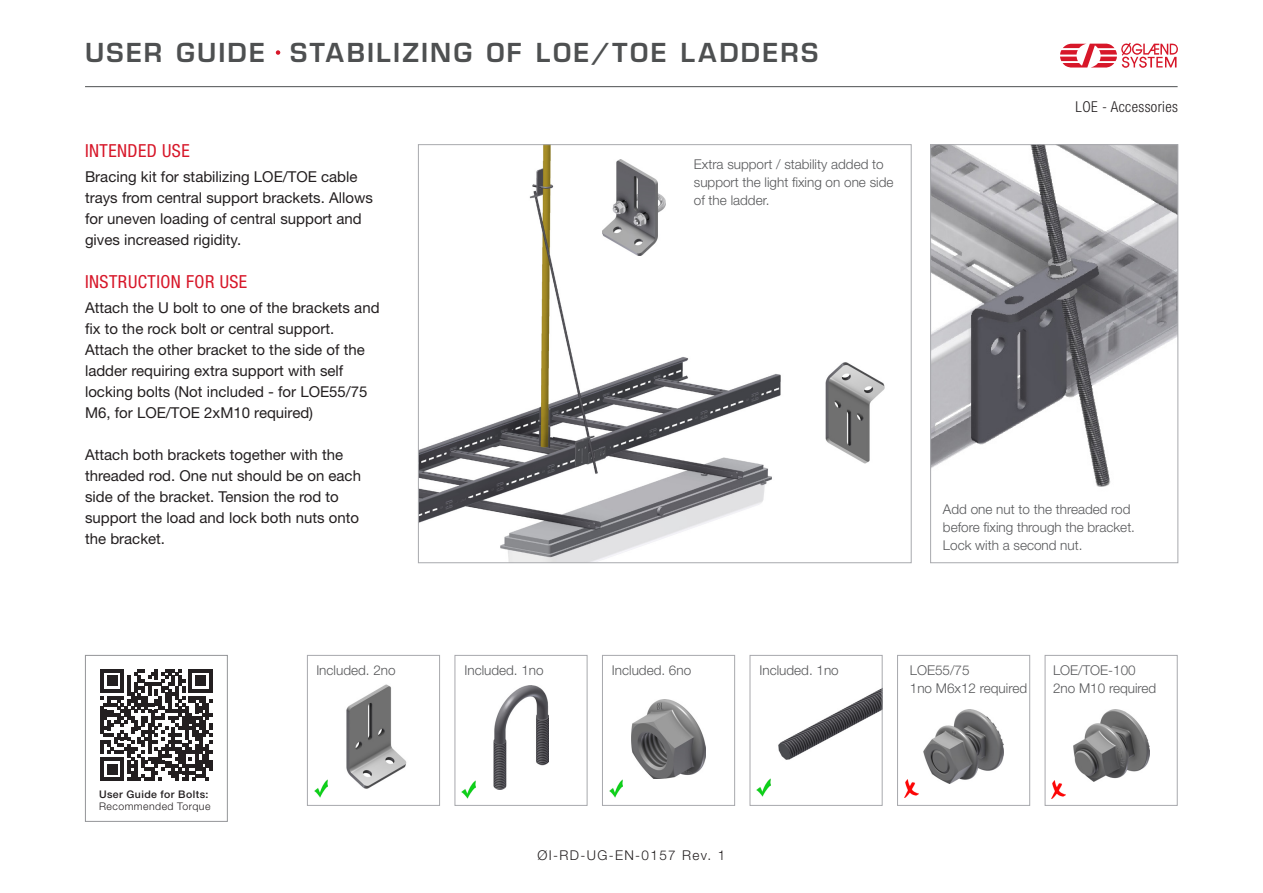
<style>
.page{position:relative;width:1263px;height:893px;background:#fff}
.page>*{position:absolute;margin:0;border:0;box-sizing:border-box;transform-origin:0 0}
.t1{font:600 25.5px "Eurostile LT Std";letter-spacing:.09em;color:#4e5051}
.t2{font:condensed 18px "Helvetica Neue LT Std";letter-spacing:.025em;color:#d71729}
.Brødtekst{font:15px "Helvetica Neue LT Std";color:#231f20}
.t3{font:300 condensed 15px "Helvetica Neue LT Std";letter-spacing:.025em;color:#231f20}
.Bildetekst{font:300 13.5px/18px "Helvetica Neue LT Std";color:#57585a}
.Nummer{font:300 13.5px "Helvetica Neue LT Std";letter-spacing:.1em;color:#231f20}
.t4{font:500 10.5px "Helvetica Neue LT Std";letter-spacing:.045em;color:#231f20}
.t5{font:300 10.5px "Helvetica Neue LT Std";letter-spacing:.045em;color:#231f20}
</style>
<div class="page">
<hr style="left:85px;top:86px;width:1092px;height:1px;background:#4e5051">
<svg style="left:1060px;top:42px;width:118px;height:26px"></svg>
<div style="left:274px;top:49px;width:8px;height:7px;background:#d71729;border-radius:50%"></div>
<div style="left:273px;top:47px;width:10px;height:11px;border:3px solid #fff;border-radius:50%"></div>
<div style="left:85px;top:655px;width:143px;height:167px;border:1px solid #939598"></div>
<svg style="left:100px;top:669px;width:112px;height:112px"></svg>
<img style="left:932px;top:146px;width:244px;height:341px">
<div style="left:930px;top:144px;width:248px;height:419px;border:1px solid #a8a9ad"></div>
<img style="left:420px;top:146px;width:446px;height:415px">
<img style="left:346px;top:684px;width:61px;height:105px">
<div style="left:307px;top:655px;width:133px;height:151px;border:1px solid #a8a9ad"></div>
<img style="left:493px;top:685px;width:56px;height:104px">
<div style="left:455px;top:655px;width:132px;height:151px;border:1px solid #a8a9ad"></div>
<img style="left:631px;top:700px;width:75px;height:78px">
<div style="left:602px;top:655px;width:133px;height:151px;border:1px solid #a8a9ad"></div>
<img style="left:770px;top:689px;width:110px;height:97px">
<div style="left:750px;top:655px;width:132px;height:151px;border:1px solid #a8a9ad"></div>
<img style="left:924px;top:709px;width:79px;height:75px">
<div style="left:897px;top:655px;width:133px;height:151px;border:1px solid #a8a9ad"></div>
<img style="left:1073px;top:709px;width:76px;height:73px">
<div style="left:1045px;top:655px;width:132px;height:151px;border:1px solid #a8a9ad"></div>
<img style="left:905px;top:779px;width:13px;height:18px">
<img style="left:1052px;top:780px;width:13px;height:18px">
<img style="left:314px;top:779px;width:14px;height:18px">
<img style="left:462px;top:781px;width:13px;height:17px">
<img style="left:609px;top:779px;width:14px;height:18px">
<img style="left:757px;top:779px;width:13px;height:17px">
<img style="left:603px;top:160px;width:63px;height:95px">
<img style="left:811px;top:361px;width:74px;height:102px">
<h1 class="t1" style="left:85px;top:36px;width:181px">USER GUIDE</h1>
<h2 class="t1" style="left:290px;top:36px;width:530px">STABILIZING OF LOE/TOE LADDERS</h2>
<h3 class="t2" style="left:85px;top:140px;width:106px">INTENDED USE</h3>
<p class="Brødtekst" style="left:85px;top:168px;width:274px">Bracing kit for stabilizing LOE/TOE cable</p>
<p class="Brødtekst" style="left:85px;top:189px;width:289px">trays from central support brackets. Allows</p>
<p class="Brødtekst" style="left:85px;top:210px;width:278px">for uneven loading of central support and</p>
<p class="Brødtekst" style="left:85px;top:231px;width:158px">gives increased rigidity.</p>
<h3 class="t2" style="left:85px;top:271px;width:164px">INSTRUCTION FOR USE</h3>
<p class="Brødtekst" style="left:85px;top:299px;width:296px">Attach the U bolt to one of the brackets and</p>
<p class="Brødtekst" style="left:85px;top:320px;width:251px">fix to the rock bolt or central support.</p>
<p class="Brødtekst" style="left:85px;top:341px;width:281px">Attach the other bracket to the side of the</p>
<p class="Brødtekst" style="left:85px;top:362px;width:260px">ladder requiring extra support with self</p>
<p class="Brødtekst" style="left:85px;top:383px;width:284px">locking bolts (Not included - for LOE55/75</p>
<p class="Brødtekst" style="left:85px;top:404px;width:230px">M6, for LOE/TOE 2xM10 required)</p>
<p class="Brødtekst" style="left:85px;top:446px;width:260px">Attach both brackets together with the</p>
<p class="Brødtekst" style="left:85px;top:467px;width:277px">threaded rod. One nut should be on each</p>
<p class="Brødtekst" style="left:85px;top:488px;width:255px">side of the bracket. Tension the rod to</p>
<p class="Brødtekst" style="left:85px;top:509px;width:275px">support the load and lock both nuts onto</p>
<p class="Brødtekst" style="left:85px;top:530px;width:82px">the bracket.</p>
<p class="Bildetekst" style="left:694px;top:155px;width:201px">Extra support / stability added to support the light fixing on one side of the ladder.</p>
<p class="t3" style="left:1075px;top:98px;width:104px">LOE - Accessories</p>
<p class="Bildetekst" style="left:943px;top:500px;width:194px">Add one nut to the threaded rod before fixing through the bracket.</p>
<p class="Bildetekst" style="left:943px;top:536px;width:141px">Lock with a second nut.</p>
<p class="t4" style="left:99px;top:788px;width:111px">User Guide for Bolts:</p>
<p class="t5" style="left:99px;top:800px;width:113px">Recommended Torque</p>
<p class="Bildetekst" style="left:316px;top:661px;width:81px">Included. 2no</p>
<p class="Bildetekst" style="left:464px;top:661px;width:81px">Included. 1no</p>
<p class="Bildetekst" style="left:612px;top:661px;width:81px">Included. 6no</p>
<p class="Bildetekst" style="left:759px;top:661px;width:81px">Included. 1no</p>
<p class="Bildetekst" style="left:910px;top:661px;width:61px">LOE55/75</p>
<p class="Bildetekst" style="left:910px;top:679px;width:119px">1no M6x12 required</p>
<p class="Bildetekst" style="left:1053px;top:661px;width:84px">LOE/TOE-100</p>
<p class="Bildetekst" style="left:1053px;top:679px;width:105px">2no M10 required</p>
<p class="Nummer" style="left:537px;top:847px;width:189px">ØI-RD-UG-EN-0157 Rev. 1</p>
</div>
